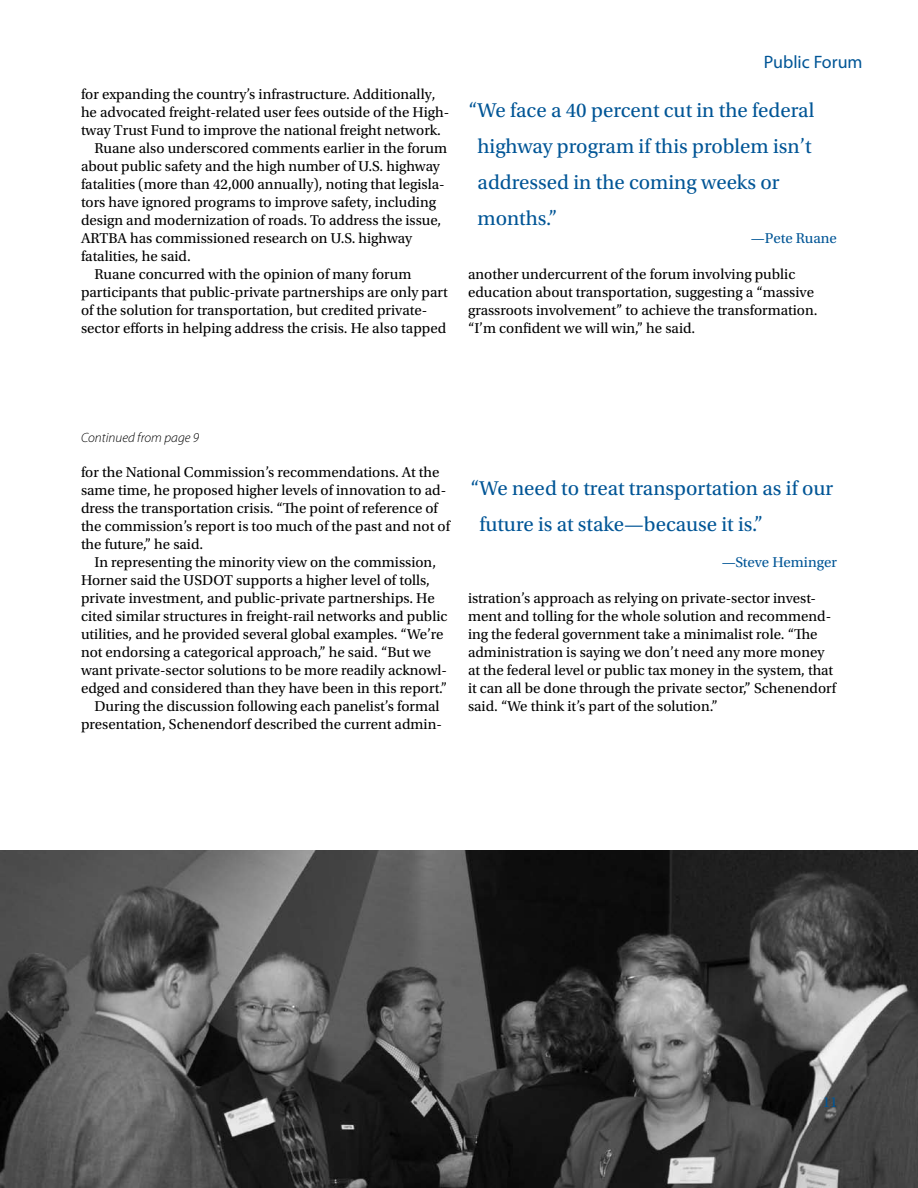
<style>
.page{position:relative;width:918px;height:1188px;background:#fff}
.page>*{position:absolute;margin:0;border:0;box-sizing:border-box;transform-origin:0 0}
.t1{font:21px/36px "Utopia Std";color:#005596}
.t2{font:18px "Myriad Pro";color:#005596}
.t3{font:15px/18px "Utopia Std";color:#000}
.t4{font:15px "Utopia Std";color:#005596}
.t5{font:italic 300 13.5px "Myriad Pro";color:#000}
</style>
<div class="page">
<img style="left:0;top:850px;width:918px;height:338px">
<p class="t3" style="left:81px;top:85px;width:356px">for expanding the country’s infrastructure. Additionally,</p>
<p class="t3" style="left:81px;top:103px;width:370px">he advocated freight-related user fees outside of the High-</p>
<p class="t3" style="left:81px;top:121px;width:361px">tway Trust Fund to improve the national freight network.</p>
<p class="t3" style="left:95px;top:139px;width:354px">Ruane also underscored comments earlier in the forum</p>
<p class="t3" style="left:81px;top:157px;width:361px">about public safety and the high number of U.S. highway</p>
<p class="t3" style="left:81px;top:175px;width:365px">fatalities (more than 42,000 annually), noting that legisla-</p>
<p class="t3" style="left:81px;top:193px;width:357px">tors have ignored programs to improve safety, including</p>
<p class="t3" style="left:81px;top:211px;width:362px">design and modernization of roads. To address the issue,</p>
<p class="t3" style="left:81px;top:229px;width:333px">ARTBA has commissioned research on U.S. highway</p>
<p class="t3" style="left:81px;top:247px;width:111px">fatalities, he said.</p>
<p class="t3" style="left:95px;top:265px;width:318px">Ruane concurred with the opinion of many forum</p>
<p class="t3" style="left:81px;top:283px;width:368px">participants that public-private partnerships are only part</p>
<p class="t3" style="left:81px;top:301px;width:348px">of the solution for transportation, but credited private-</p>
<p class="t3" style="left:81px;top:319px;width:367px">sector efforts in helping address the crisis. He also tapped</p>
<p class="t2" style="left:764px;top:50px;width:100px">Public Forum</p>
<h1 class="t1" style="left:478px;top:93px;width:338px;text-indent:-9px">“We face a 40 percent cut in the federal highway program if this problem isn’t addressed in the coming weeks or months.”</h1>
<p class="t4" style="left:751px;top:230px;width:88px">—Pete Ruane</p>
<p class="t3" style="left:468px;top:265px;width:351px">another undercurrent of the forum involving public education about transportation, suggesting a “massive grassroots involvement” to achieve the transformation. “I’m confident we will win,” he said.</p>
<p class="t5" style="left:81px;top:430px;width:120px">Continued from page 9</p>
<p class="t3" style="left:81px;top:463px;width:370px">for the National Commission’s recommendations. At the same time, he proposed higher levels of innovation to ad&shy;dress the transportation crisis. “The point of reference of the commission’s report is too much of the past and not of the future,” he said.</p>
<p class="t3" style="left:94px;top:553px;width:343px">In representing the minority view on the commission,</p>
<p class="t3" style="left:81px;top:571px;width:350px">Horner said the USDOT supports a higher level of tolls,</p>
<p class="t3" style="left:81px;top:589px;width:355px">private investment, and public-private partnerships. He</p>
<p class="t3" style="left:81px;top:607px;width:368px">cited similar structures in freight-rail networks and public</p>
<p class="t3" style="left:81px;top:625px;width:364px">utilities, and he provided several global examples. “We’re</p>
<p class="t3" style="left:81px;top:643px;width:352px">not endorsing a categorical approach,” he said. “But we</p>
<p class="t3" style="left:81px;top:661px;width:368px">want private-sector solutions to be more readily acknowl-</p>
<p class="t3" style="left:81px;top:679px;width:368px">edged and considered than they have been in this report.”</p>
<p class="t3" style="left:94px;top:697px;width:347px">During the discussion following each panelist’s formal</p>
<p class="t3" style="left:81px;top:715px;width:362px">presentation, Schenendorf described the current admin-</p>
<h1 class="t1" style="left:479px;top:471px;width:355px;text-indent:-9px">“We need to treat transportation as if our future is at stake—because it is.”</h1>
<p class="t4" style="left:722px;top:554px;width:117px">—Steve Heminger</p>
<p class="t3" style="left:468px;top:589px;width:370px">istration’s approach as relying on private-sector invest&shy;ment and tolling for the whole solution and recommend&shy;ing the federal government take a minimalist role. “The administration is saying we don’t need any more money at the federal level or public tax money in the system, that it can all be done through the private sector,” Schenendorf said. “We think it’s part of the solution.”</p>
<p class="t4" style="left:823px;top:1094px;width:16px">11</p>
</div>
